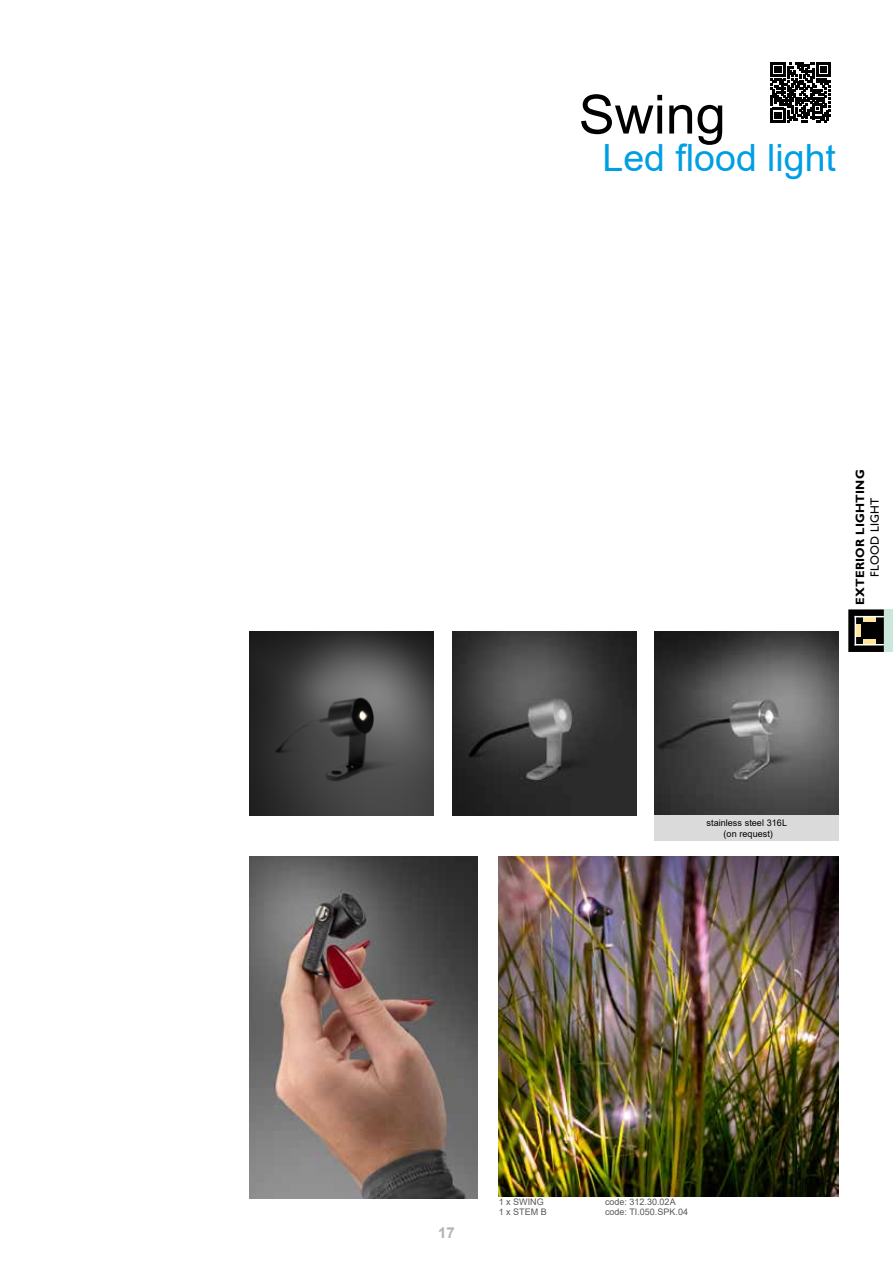
<style>
.page{position:relative;width:893px;height:1263px;background:#fff}
.page>*{position:absolute;margin:0;border:0;box-sizing:border-box;transform-origin:0 0}
.t1{font:54px "Arial";color:#000}
.t2{font:37.5px "Arial";color:#009fe3}
.t3{font:700 15px "Arial";color:#b3b2b2}
.t4{font:700 12px "Gill Sans";letter-spacing:.02em;color:#000}
.t5{font:12px "Gill Sans";letter-spacing:.02em;color:#000}
.t6{font:9.15px/10.9px "Arial";color:#000;text-align:center}
.t7{font:9px "Arial";color:#575756}
</style>
<div class="page">
<div style="left:848px;top:609px;width:36px;height:43px;border:8px solid #000"></div>
<div style="left:884px;top:609px;width:9px;height:43px;background:#cbe6db"></div>
<svg style="left:855px;top:616px;width:29px;height:29px"></svg>
<img style="left:249px;top:631px;width:185px;height:185px">
<img style="left:452px;top:631px;width:184px;height:185px">
<img style="left:249px;top:856px;width:228px;height:342px">
<img style="left:499px;top:856px;width:340px;height:340px">
<img style="left:655px;top:631px;width:184px;height:185px">
<div style="left:655px;top:816px;width:184px;height:25px;background:#dadada"></div>
<svg style="left:771px;top:62px;width:60px;height:60px"></svg>
<h1 class="t1" style="left:579px;top:77px;width:149px">Swing</h1>
<h2 class="t2" style="left:603px;top:132px;width:235px">Led flood light</h2>
<h3 class="t4" style="left:853px;top:605px;width:137px;rotate:-90deg">EXTERIOR LIGHTING</h3>
<h3 class="t5" style="left:868px;top:577px;width:81px;rotate:-90deg">FLOOD LIGHT</h3>
<p class="t6" style="left:707px;top:817px;width:82px">stainless steel 316L (on request)</p>
<h3 class="t3" style="left:438px;top:1222px;width:18px">17</h3>
<p class="t7" style="left:499px;top:1195px;width:47px">1 x SWING</p>
<p class="t7" style="left:605px;top:1195px;width:72px">code: 312.30.02A</p>
<p class="t7" style="left:499px;top:1206px;width:50px">1 x STEM B</p>
<p class="t7" style="left:605px;top:1206px;width:84px">code: TI.050.SPK.04</p>
</div>
